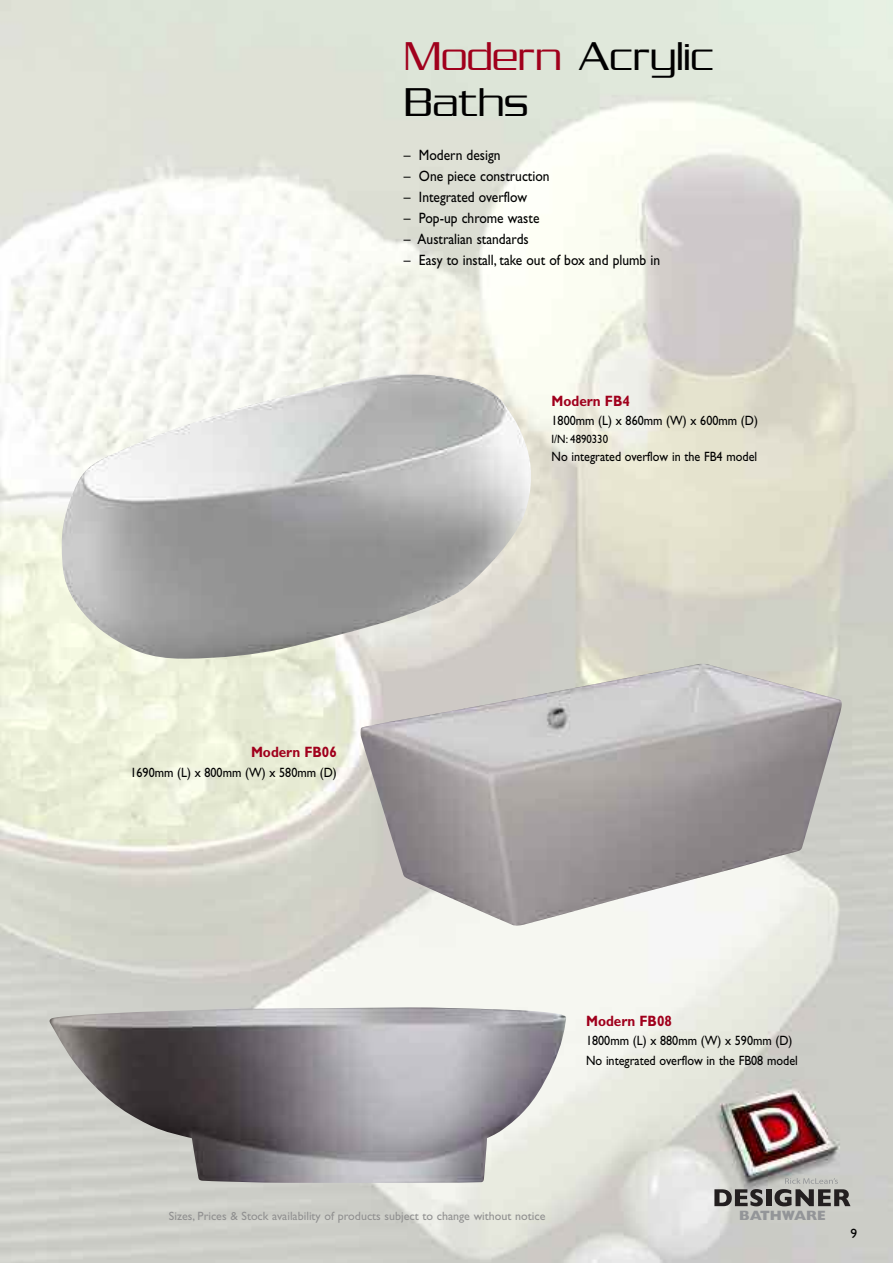
<style>
.page{position:relative;width:893px;height:1263px;background:#fff}
.page>*{position:absolute;margin:0;border:0;box-sizing:border-box;transform-origin:0 0}
.t1{font:300 43.5px/46.5px "Serpentine Sans ICG";color:#000}
.t2{font:15px "Gill Sans";color:#000;scale:.9 1}
.t3{font:700 15px "Gill Sans";color:#a0001c;scale:.9 1}
.t4{font:13.5px/19.5px "Gill Sans";color:#000;scale:.9 1}
.t5{font:800 13.5px "Gill Sans";color:#939598}
.t6{font:13.5px "Gill Sans";color:#000}
.t7{font:12px "Gill Sans";color:#909090}
.t8{font:12px "Gill Sans";color:#000;scale:.9 1}
.s1{color:#a0001c}
</style>
<div class="page">
<img style="left:0;top:0;width:893px;height:1263px">
<svg style="left:714px;top:1189px;width:49px;height:17px"></svg>
<div style="left:766px;top:1189px;width:5px;height:17px;background:#231f20"></div>
<svg style="left:774px;top:1178px;width:76px;height:28px;background:#8c8b88"></svg>
<img style="left:49px;top:1007px;width:517px;height:176px">
<img style="left:61px;top:374px;width:470px;height:285px">
<img style="left:360px;top:663px;width:482px;height:263px">
<h1 class="t1" style="left:404px;top:32px;width:311px"><span class="s1">Modern</span> Acrylic<br>Baths</h1>
<p class="t2" style="left:404px;top:149px;width:109px">– Modern design</p>
<p class="t2" style="left:404px;top:170px;width:163px">– One piece construction</p>
<p class="t2" style="left:404px;top:191px;width:138px">– Integrated overflow</p>
<p class="t2" style="left:404px;top:212px;width:152px">– Pop-up chrome waste</p>
<p class="t2" style="left:404px;top:233px;width:140px">– Australian standards</p>
<p class="t2" style="left:404px;top:254px;width:286px">– Easy to install, take out of box and plumb in</p>
<p class="t3" style="left:551px;top:395px;width:89px">Modern FB4</p>
<p class="t4" style="left:551px;top:412px;width:231px">1800mm (L) x 860mm (W) x 600mm (D)</p>
<p class="t8" style="left:551px;top:435px;width:64px">I/N: 4890330</p>
<p class="t4" style="left:551px;top:448px;width:230px">No integrated overflow in the FB4 model</p>
<p class="t3" style="left:251px;top:746px;width:97px">Modern FB06</p>
<p class="t4" style="left:130px;top:764px;width:231px">1690mm (L) x 800mm (W) x 580mm (D)</p>
<p class="t3" style="left:586px;top:1015px;width:97px">Modern FB08</p>
<p class="t4" style="left:586px;top:1032px;width:237px">1800mm (L) x 880mm (W) x 590mm (D)<br>No integrated overflow in the FB08 model</p>
<p class="t7" style="left:169px;top:1211px;width:378px">Sizes, Prices &amp; Stock availability of products subject to change without notice</p>
<p class="t5" style="left:739px;top:1211px;width:88px">BATHWARE</p>
<p class="t6" style="left:850px;top:1228px;width:8px">9</p>
</div>
